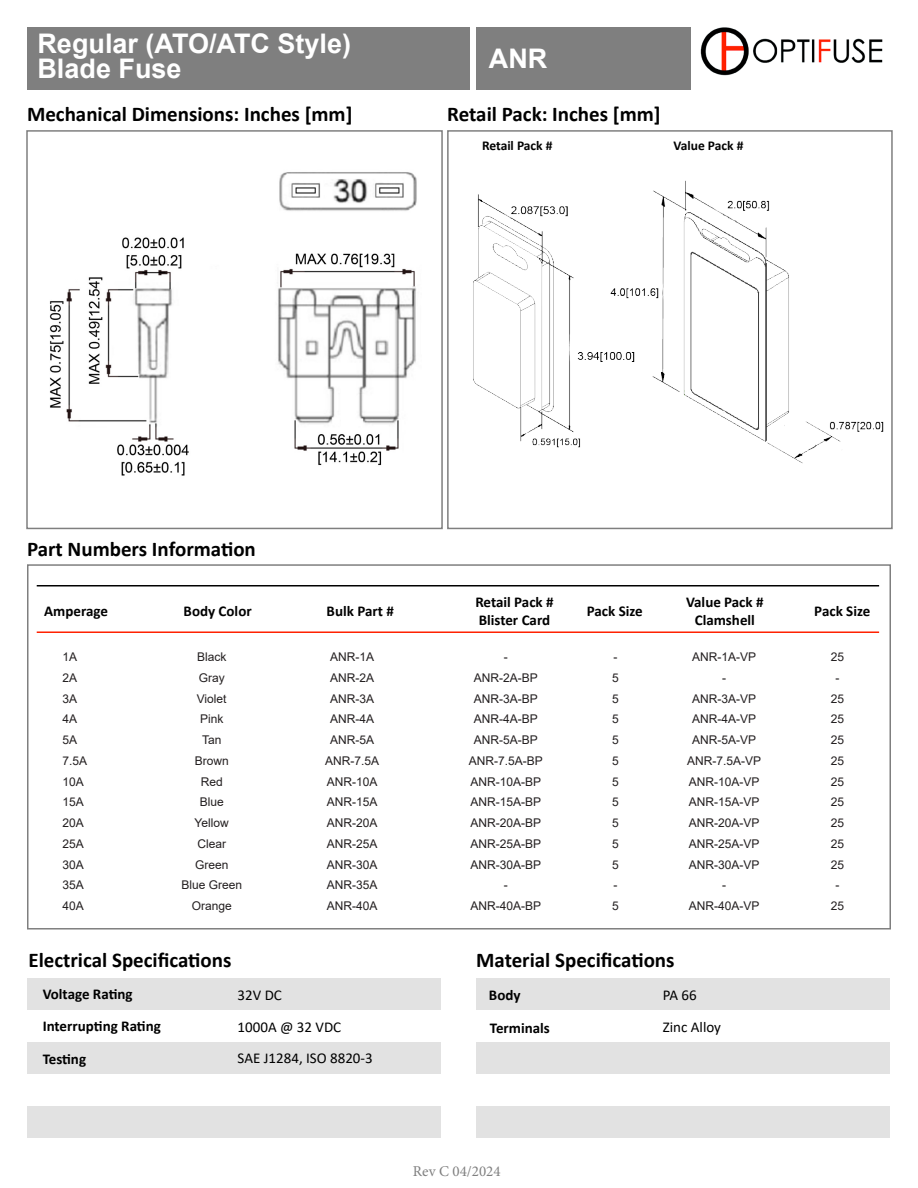
<style>
.page{position:relative;width:918px;height:1188px;background:#fff}
.page>*{position:absolute;margin:0;border:0;box-sizing:border-box;transform-origin:0 0}
.t1{font:700 27px/25.5px "Arial";color:#fff}
.t2{font:700 21px "Calibri";color:#000}
.t3{font:700 15px/18px "Calibri";color:#000}
.t4{font:15px "Calibri";color:#000}
.t5{font:15px "Minion Pro";color:#7f7f7f}
.t6{font:700 13.5px "Calibri";color:#000}
.t7{font:12px "Arial";color:#231f20}
</style>
<div class="page">
<img style="left:701px;top:27px;width:182px;height:49px">
<div style="left:26px;top:130px;width:417px;height:399px;border:2px solid #7f7f7f"></div>
<div style="left:447px;top:130px;width:446px;height:399px;border:2px solid #7f7f7f"></div>
<hr style="left:37px;top:631px;width:842px;height:2px;background:#ff2100">
<hr style="left:37px;top:585px;width:842px;height:1px;background:#000">
<div style="left:27px;top:27px;width:443px;height:62px;background:#7f7f7f"></div>
<div style="left:476px;top:27px;width:215px;height:62px;background:#7f7f7f"></div>
<div style="left:27px;top:978px;width:414px;height:32px;background:#e2e2e2"></div>
<div style="left:476px;top:978px;width:414px;height:32px;background:#e2e2e2"></div>
<div style="left:27px;top:1042px;width:414px;height:32px;background:#e2e2e2"></div>
<div style="left:476px;top:1042px;width:414px;height:32px;background:#e2e2e2"></div>
<div style="left:27px;top:1107px;width:414px;height:31px;background:#e2e2e2"></div>
<div style="left:476px;top:1107px;width:414px;height:31px;background:#e2e2e2"></div>
<img style="left:28px;top:156px;width:389px;height:352px">
<div style="left:27px;top:564px;width:864px;height:366px;border:2px solid #7f7f7f"></div>
<img style="left:473px;top:194px;width:132px;height:254px">
<img style="left:605px;top:180px;width:279px;height:284px">
<p class="t1" style="left:38px;top:31px;width:315px">Regular (ATO/ATC Style)<br>Blade Fuse</p>
<p class="t2" style="left:27px;top:99px;width:327px">Mechanical Dimensions: Inches [mm]</p>
<p class="t1" style="left:489px;top:46px;width:60px">ANR</p>
<p class="t2" style="left:447px;top:99px;width:215px">Retail Pack: Inches [mm]</p>
<p class="t6" style="left:482px;top:136px;width:72px">Retail Pack #</p>
<p class="t6" style="left:674px;top:136px;width:71px">Value Pack #</p>
<p class="t2" style="left:27px;top:534px;width:230px">Part Numbers Information</p>
<p class="t3" style="left:475px;top:593px;width:80px">Retail Pack #<br>Blister Card</p>
<p class="t3" style="left:686px;top:593px;width:79px">Value Pack #</p>
<p class="t3" style="left:44px;top:602px;width:65px">Amperage</p>
<p class="t3" style="left:184px;top:602px;width:70px">Body Color</p>
<p class="t3" style="left:327px;top:602px;width:69px">Bulk Part #</p>
<p class="t3" style="left:587px;top:602px;width:57px">Pack Size</p>
<p class="t3" style="left:814px;top:602px;width:57px">Pack Size</p>
<p class="t3" style="left:695px;top:611px;width:62px">Clamshell</p>
<p class="t7" style="left:62px;top:649px;width:16px">1A</p>
<p class="t7" style="left:197px;top:649px;width:31px">Black</p>
<p class="t7" style="left:330px;top:649px;width:46px">ANR-1A</p>
<p class="t7" style="left:504px;top:649px;width:5px">-</p>
<p class="t7" style="left:614px;top:649px;width:5px">-</p>
<p class="t7" style="left:692px;top:649px;width:66px">ANR-1A-VP</p>
<p class="t7" style="left:831px;top:649px;width:15px">25</p>
<p class="t7" style="left:62px;top:670px;width:16px">2A</p>
<p class="t7" style="left:199px;top:670px;width:28px">Gray</p>
<p class="t7" style="left:330px;top:670px;width:46px">ANR-2A</p>
<p class="t7" style="left:474px;top:670px;width:66px">ANR-2A-BP</p>
<p class="t7" style="left:612px;top:670px;width:8px">5</p>
<p class="t7" style="left:722px;top:670px;width:5px">-</p>
<p class="t7" style="left:836px;top:670px;width:5px">-</p>
<p class="t7" style="left:62px;top:690px;width:16px">3A</p>
<p class="t7" style="left:197px;top:690px;width:31px">Violet</p>
<p class="t7" style="left:330px;top:690px;width:46px">ANR-3A</p>
<p class="t7" style="left:474px;top:690px;width:66px">ANR-3A-BP</p>
<p class="t7" style="left:612px;top:690px;width:8px">5</p>
<p class="t7" style="left:692px;top:690px;width:66px">ANR-3A-VP</p>
<p class="t7" style="left:831px;top:690px;width:15px">25</p>
<p class="t7" style="left:62px;top:711px;width:16px">4A</p>
<p class="t7" style="left:200px;top:711px;width:25px">Pink</p>
<p class="t7" style="left:330px;top:711px;width:46px">ANR-4A</p>
<p class="t7" style="left:474px;top:711px;width:66px">ANR-4A-BP</p>
<p class="t7" style="left:612px;top:711px;width:8px">5</p>
<p class="t7" style="left:692px;top:711px;width:66px">ANR-4A-VP</p>
<p class="t7" style="left:831px;top:711px;width:15px">25</p>
<p class="t7" style="left:62px;top:732px;width:16px">5A</p>
<p class="t7" style="left:202px;top:732px;width:21px">Tan</p>
<p class="t7" style="left:330px;top:732px;width:46px">ANR-5A</p>
<p class="t7" style="left:474px;top:732px;width:66px">ANR-5A-BP</p>
<p class="t7" style="left:612px;top:732px;width:8px">5</p>
<p class="t7" style="left:692px;top:732px;width:66px">ANR-5A-VP</p>
<p class="t7" style="left:831px;top:732px;width:15px">25</p>
<p class="t7" style="left:62px;top:752px;width:26px">7.5A</p>
<p class="t7" style="left:195px;top:752px;width:36px">Brown</p>
<p class="t7" style="left:325px;top:752px;width:56px">ANR-7.5A</p>
<p class="t7" style="left:469px;top:752px;width:76px">ANR-7.5A-BP</p>
<p class="t7" style="left:612px;top:752px;width:8px">5</p>
<p class="t7" style="left:687px;top:752px;width:76px">ANR-7.5A-VP</p>
<p class="t7" style="left:831px;top:752px;width:15px">25</p>
<p class="t7" style="left:62px;top:773px;width:23px">10A</p>
<p class="t7" style="left:201px;top:773px;width:24px">Red</p>
<p class="t7" style="left:327px;top:773px;width:52px">ANR-10A</p>
<p class="t7" style="left:471px;top:773px;width:72px">ANR-10A-BP</p>
<p class="t7" style="left:612px;top:773px;width:8px">5</p>
<p class="t7" style="left:689px;top:773px;width:72px">ANR-10A-VP</p>
<p class="t7" style="left:831px;top:773px;width:15px">25</p>
<p class="t7" style="left:62px;top:794px;width:23px">15A</p>
<p class="t7" style="left:200px;top:794px;width:26px">Blue</p>
<p class="t7" style="left:327px;top:794px;width:52px">ANR-15A</p>
<p class="t7" style="left:471px;top:794px;width:72px">ANR-15A-BP</p>
<p class="t7" style="left:612px;top:794px;width:8px">5</p>
<p class="t7" style="left:689px;top:794px;width:72px">ANR-15A-VP</p>
<p class="t7" style="left:831px;top:794px;width:15px">25</p>
<p class="t7" style="left:62px;top:815px;width:23px">20A</p>
<p class="t7" style="left:195px;top:815px;width:36px">Yellow</p>
<p class="t7" style="left:327px;top:815px;width:52px">ANR-20A</p>
<p class="t7" style="left:471px;top:815px;width:72px">ANR-20A-BP</p>
<p class="t7" style="left:612px;top:815px;width:8px">5</p>
<p class="t7" style="left:689px;top:815px;width:72px">ANR-20A-VP</p>
<p class="t7" style="left:831px;top:815px;width:15px">25</p>
<p class="t7" style="left:62px;top:835px;width:23px">25A</p>
<p class="t7" style="left:197px;top:835px;width:30px">Clear</p>
<p class="t7" style="left:327px;top:835px;width:52px">ANR-25A</p>
<p class="t7" style="left:471px;top:835px;width:72px">ANR-25A-BP</p>
<p class="t7" style="left:612px;top:835px;width:8px">5</p>
<p class="t7" style="left:689px;top:835px;width:72px">ANR-25A-VP</p>
<p class="t7" style="left:831px;top:835px;width:15px">25</p>
<p class="t7" style="left:62px;top:856px;width:23px">30A</p>
<p class="t7" style="left:195px;top:856px;width:35px">Green</p>
<p class="t7" style="left:327px;top:856px;width:52px">ANR-30A</p>
<p class="t7" style="left:471px;top:856px;width:72px">ANR-30A-BP</p>
<p class="t7" style="left:612px;top:856px;width:8px">5</p>
<p class="t7" style="left:689px;top:856px;width:72px">ANR-30A-VP</p>
<p class="t7" style="left:831px;top:856px;width:15px">25</p>
<p class="t7" style="left:62px;top:877px;width:23px">35A</p>
<p class="t7" style="left:181px;top:877px;width:62px">Blue Green</p>
<p class="t7" style="left:327px;top:877px;width:52px">ANR-35A</p>
<p class="t7" style="left:504px;top:877px;width:5px">-</p>
<p class="t7" style="left:614px;top:877px;width:5px">-</p>
<p class="t7" style="left:722px;top:877px;width:5px">-</p>
<p class="t7" style="left:836px;top:877px;width:5px">-</p>
<p class="t7" style="left:62px;top:898px;width:23px">40A</p>
<p class="t7" style="left:192px;top:898px;width:42px">Orange</p>
<p class="t7" style="left:327px;top:898px;width:52px">ANR-40A</p>
<p class="t7" style="left:471px;top:898px;width:72px">ANR-40A-BP</p>
<p class="t7" style="left:612px;top:898px;width:8px">5</p>
<p class="t7" style="left:689px;top:898px;width:72px">ANR-40A-VP</p>
<p class="t7" style="left:831px;top:898px;width:15px">25</p>
<p class="t2" style="left:28px;top:945px;width:205px">Electrical Specifications</p>
<p class="t2" style="left:476px;top:946px;width:200px">Material Specifications</p>
<p class="t3" style="left:43px;top:984px;width:91px">Voltage Rating</p>
<p class="t3" style="left:489px;top:986px;width:33px">Body</p>
<p class="t3" style="left:43px;top:1017px;width:120px">Interrupting Rating</p>
<p class="t4" style="left:238px;top:984px;width:46px">32V DC</p>
<p class="t4" style="left:238px;top:1016px;width:105px">1000A @ 32 VDC</p>
<p class="t3" style="left:490px;top:1018px;width:62px">Terminals</p>
<p class="t3" style="left:43px;top:1050px;width:45px">Testing</p>
<p class="t4" style="left:238px;top:1048px;width:137px">SAE J1284, ISO 8820-3</p>
<p class="t5" style="left:413px;top:1162px;width:89px">Rev C 04/2024</p>
<p class="t4" style="left:663px;top:984px;width:35px">PA 66</p>
<p class="t4" style="left:663px;top:1016px;width:60px">Zinc Alloy</p>
</div>
